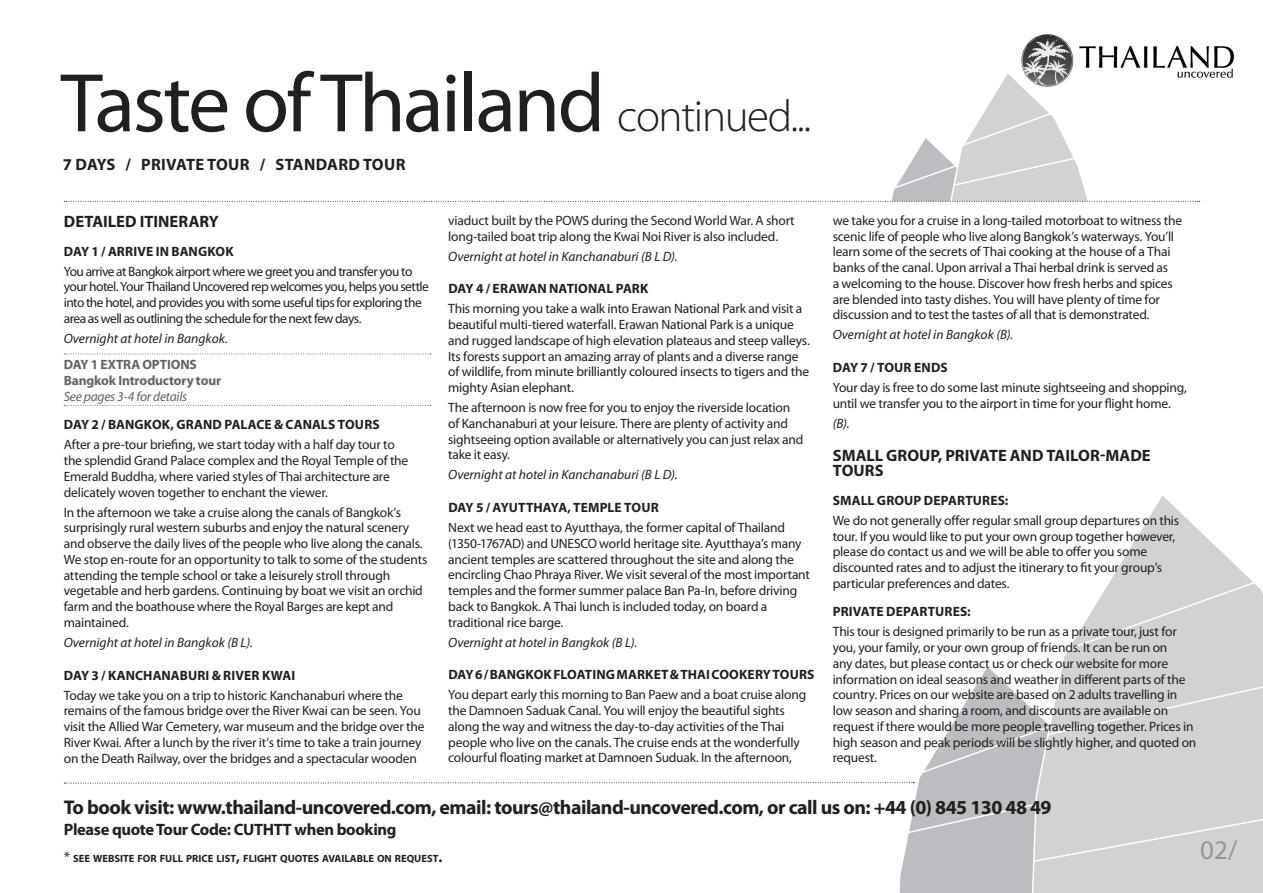
<style>
.page{position:relative;width:1263px;height:893px;background:#fff}
.page>*{position:absolute;margin:0;border:0;box-sizing:border-box;transform-origin:0 0}
.t1{font:84px "Myriad Pro";letter-spacing:-.03em;color:#231f20}
.t2{font:27px "Myriad Pro";color:#939598}
.t3{font:700 19.8px "Myriad Pro";letter-spacing:-.025em;color:#231f20}
.t4{font:700 16.5px/15.8px "Myriad Pro";letter-spacing:-.005em;color:#231f20}
.t5{font:700 16.5px "Myriad Pro";letter-spacing:.02em;color:#231f20}
.t6{font:13.5px/15.8px "Myriad Pro";letter-spacing:-.015em;color:#231f20}
.t7{font:700 13.5px "Myriad Pro";letter-spacing:.005em;color:#231f20}
.t8{font:13.5px/15.8px "Myriad Pro";letter-spacing:-.04em;color:#231f20}
.t9{font:italic 13.5px "Myriad Pro";color:#231f20}
.t10{font:700 13.5px/15.8px "Myriad Pro";letter-spacing:-.01em;color:#636366}
.t11{font:italic 13.5px "Myriad Pro";letter-spacing:-.015em;color:#636366}
.t12{font:700 10.5px "Myriad Pro";color:#231f20}
.s1{font-weight:300;font-size:45px}
.s2{font-weight:400;font-size:15px}
.s3{font-size:15px}
</style>
<div class="page">
<img style="left:1022px;top:35px;width:211px;height:43px">
<svg style="left:900px;top:667px;width:128px;height:211px"></svg>
<div style="left:899px;top:878px;width:129px;height:15px;background:#bcbdc0"></div>
<svg style="left:1028px;top:496px;width:235px;height:397px"></svg>
<svg style="left:1066px;top:581px;width:190px;height:70px;background:#d7d8da"></svg>
<svg style="left:919px;top:674px;width:344px;height:101px"></svg>
<svg style="left:905px;top:790px;width:358px;height:73px;background:#cbccce"></svg>
<svg style="left:64px;top:782px;width:850px;height:2px"></svg>
<svg style="left:64px;top:70px;width:1136px;height:132px"></svg>
<svg style="left:64px;top:354px;width:367px;height:1px"></svg>
<svg style="left:64px;top:405px;width:367px;height:1px"></svg>
<h1 class="t1" style="left:61px;top:51px;width:752px">Taste of Thailand <span class="s1">continued...</span></h1>
<p class="t5" style="left:63px;top:154px;width:344px">7 DAYS / PRIVATE TOUR / STANDARD TOUR</p>
<p class="t4" style="left:64px;top:213px;width:156px">DETAILED ITINERARY</p>
<p class="t7" style="left:64px;top:242px;width:171px">DAY 1 / ARRIVE IN BANGKOK</p>
<p class="t8" style="left:64px;top:263px;width:367px">You arrive at Bangkok airport where we greet you and transfer you to your hotel. Your Thailand Uncovered rep welcomes you, helps you settle into the hotel, and provides you with some useful tips for exploring the area as well as outlining the schedule for the next few days.</p>
<p class="t9" style="left:64px;top:330px;width:166px">Overnight at hotel in Bangkok.</p>
<p class="t10" style="left:64px;top:356px;width:159px">DAY 1 EXTRA OPTIONS<br>Bangkok Introductory tour</p>
<p class="t11" style="left:64px;top:388px;width:125px">See pages 3-4 for details</p>
<p class="t7" style="left:64px;top:416px;width:317px">DAY 2 / BANGKOK, GRAND PALACE &amp; CANALS TOURS</p>
<p class="t6" style="left:64px;top:437px;width:346px">After a pre-tour briefing, we start today with a half day tour to the splendid Grand Palace complex and the Royal Temple of the Emerald Buddha, where varied styles of Thai architecture are delicately woven together to enchant the viewer.</p>
<p class="t6" style="left:64px;top:504px;width:365px">In the afternoon we take a cruise along the canals of Bangkok’s surprisingly rural western suburbs and enjoy the natural scenery and observe the daily lives of the people who live along the canals.<br>We stop en-route for an opportunity to talk to some of the students attending the temple school or take a leisurely stroll through vegetable and herb gardens. Continuing by boat we visit an orchid farm and the boathouse where the Royal Barges are kept and maintained.</p>
<p class="t9" style="left:64px;top:634px;width:191px">Overnight at hotel in Bangkok (B L).</p>
<p class="t7" style="left:64px;top:666px;width:233px">DAY 3 / KANCHANABURI &amp; RIVER KWAI</p>
<p class="t6" style="left:64px;top:687px;width:362px">Today we take you on a trip to historic Kanchanaburi where the remains of the famous bridge over the River Kwai can be seen. You visit the Allied War Cemetery, war museum and the bridge over the River Kwai. After a lunch by the river it’s time to take a train journey on the Death Railway, over the bridges and a spectacular wooden</p>
<p class="t6" style="left:448px;top:212px;width:348px">viaduct built by the POWS during the Second World War. A short long-tailed boat trip along the Kwai Noi River is also included.</p>
<p class="t9" style="left:448px;top:248px;width:231px">Overnight at hotel in Kanchanaburi (B L D).</p>
<p class="t7" style="left:448px;top:280px;width:202px">DAY 4 / ERAWAN NATIONAL PARK</p>
<p class="t6" style="left:448px;top:301px;width:363px">This morning you take a walk into Erawan National Park and visit a beautiful multi-tiered waterfall. Erawan National Park is a unique and rugged landscape of high elevation plateaus and steep valleys.<br>Its forests support an amazing array of plants and a diverse range of wildlife, from minute brilliantly coloured insects to tigers and the mighty Asian elephant.</p>
<p class="t6" style="left:448px;top:400px;width:357px">The afternoon is now free for you to enjoy the riverside location of Kanchanaburi at your leisure. There are plenty of activity and sightseeing option available or alternatively you can just relax and take it easy.</p>
<p class="t9" style="left:448px;top:467px;width:231px">Overnight at hotel in Kanchanaburi (B L D).</p>
<p class="t7" style="left:448px;top:499px;width:212px">DAY 5 / AYUTTHAYA, TEMPLE TOUR</p>
<p class="t6" style="left:448px;top:520px;width:363px">Next we head east to Ayutthaya, the former capital of Thailand (1350-1767AD) and UNESCO world heritage site. Ayutthaya’s many ancient temples are scattered throughout the site and along the encircling Chao Phraya River. We visit several of the most important temples and the former summer palace Ban Pa-In, before driving back to Bangkok. A Thai lunch is included today, on board a traditional rice barge.</p>
<p class="t9" style="left:448px;top:634px;width:191px">Overnight at hotel in Bangkok (B L).</p>
<p class="t7" style="left:448px;top:666px;width:368px">DAY 6 / BANGKOK FLOATING MARKET &amp; THAI COOKERY TOURS</p>
<p class="t6" style="left:448px;top:687px;width:359px">You depart early this morning to Ban Paew and a boat cruise along the Damnoen Saduak Canal. You will enjoy the beautiful sights along the way and witness the day-to-day activities of the Thai people who live on the canals. The cruise ends at the wonderfully colourful floating market at Damnoen Suduak. In the afternoon,</p>
<p class="t6" style="left:833px;top:212px;width:351px">we take you for a cruise in a long-tailed motorboat to witness the scenic life of people who live along Bangkok’s waterways. You’ll learn some of the secrets of Thai cooking at the house of a Thai banks of the canal. Upon arrival a Thai herbal drink is served as<br>a welcoming to the house. Discover how fresh herbs and spices are blended into tasty dishes. You will have plenty of time for discussion and to test the tastes of all that is demonstrated.</p>
<p class="t9" style="left:833px;top:326px;width:182px">Overnight at hotel in Bangkok (B).</p>
<p class="t7" style="left:833px;top:359px;width:116px">DAY 7 / TOUR ENDS</p>
<p class="t6" style="left:833px;top:379px;width:356px">Your day is free to do some last minute sightseeing and shopping, until we transfer you to the airport in time for your flight home.</p>
<p class="t9" style="left:833px;top:415px;width:18px">(B).</p>
<p class="t4" style="left:833px;top:447px;width:319px">SMALL GROUP, PRIVATE AND TAILOR-MADE<br>TOURS</p>
<p class="t7" style="left:833px;top:492px;width:177px">SMALL GROUP DEPARTURES:</p>
<p class="t6" style="left:833px;top:512px;width:348px">We do not generally offer regular small group departures on this tour. If you would like to put your own group together however, please do contact us and we will be able to offer you some discounted rates and to adjust the itinerary to fit your group’s particular preferences and dates.</p>
<p class="t7" style="left:833px;top:603px;width:139px">PRIVATE DEPARTURES:</p>
<p class="t6" style="left:833px;top:624px;width:365px">This tour is designed primarily to be run as a private tour, just for you, your family, or your own group of friends. It can be run on<br>any dates, but please contact us or check our website for more information on ideal seasons and weather in different parts of the country. Prices on our website are based on 2 adults travelling in low season and sharing a room, and discounts are available on request if there would be more people travelling together. Prices in high season and peak periods will be slightly higher, and quoted on request.</p>
<h3 class="t3" style="left:64px;top:795px;width:989px">To book visit: www.thailand-uncovered.com, email: tours@thailand-uncovered.com, or call us on: +44 (0) 845 130 48 49</h3>
<p class="t4" style="left:64px;top:821px;width:334px">Please quote Tour Code: CUTHTT when booking</p>
<p class="t12" style="left:64px;top:852px;width:380px"><span class="s2">*</span> SEE WEBSITE FOR FULL PRICE LIST<span class="s3">,</span> FLIGHT QUOTES AVAILABLE ON REQUEST<span class="s3">.</span></p>
<h2 class="t2" style="left:1200px;top:834px;width:38px">02/</h2>
</div>
